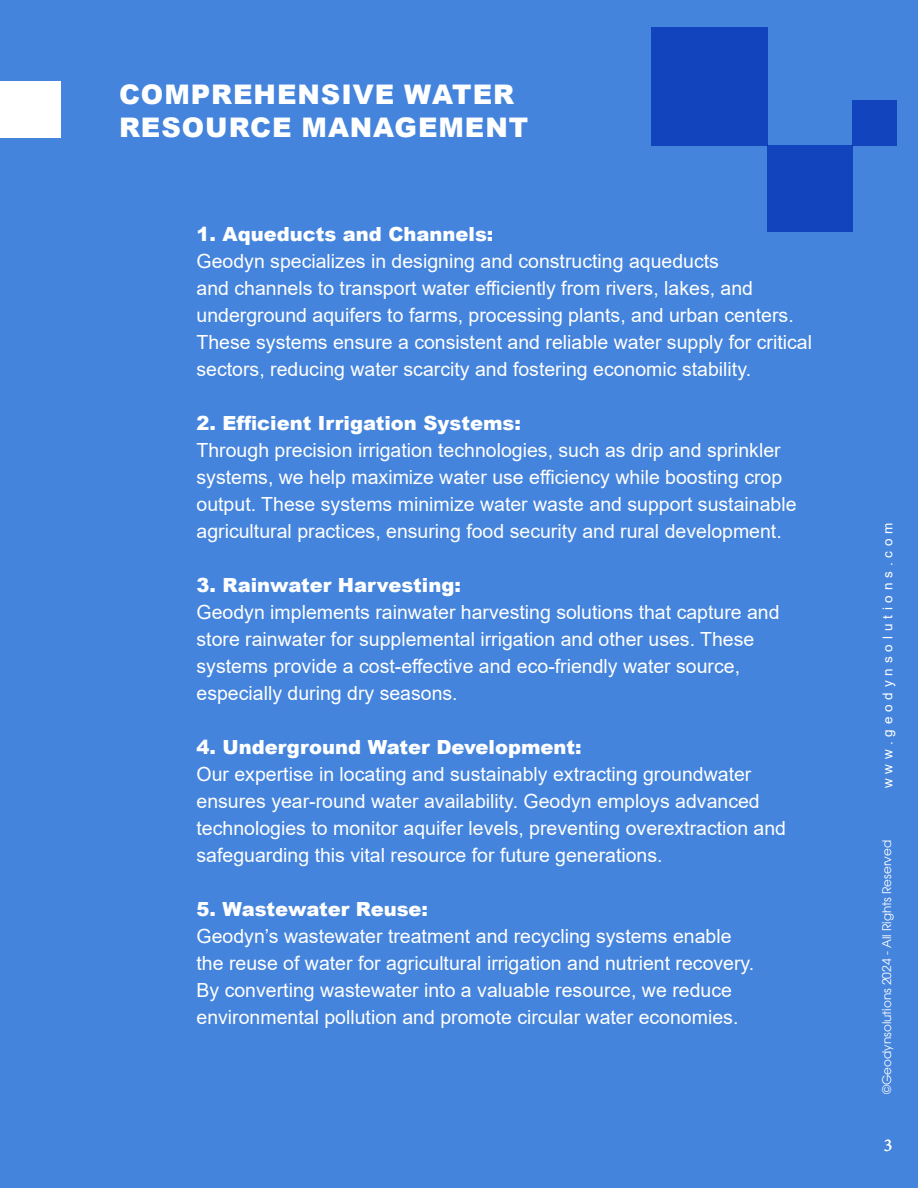
<style>
.page{position:relative;width:918px;height:1188px;background:#4484dc}
.page>*{position:absolute;margin:0;border:0;box-sizing:border-box;transform-origin:0 0}
.t1{font:900 27px/33px "Arial";letter-spacing:.035em;color:#fff}
.t2{font:19.5px/27px "Arial";color:#fff}
.t3{font:900 19.5px "Arial";color:#fff}
.t4{font:18px "Minion Pro";color:#fff}
.t5{font:13.5px "Arial";letter-spacing:.36em;color:#fff}
.t6{font:12px "Avant Garde";color:#fff}
</style>
<div class="page">
<div style="left:0;top:81px;width:61px;height:56px;background:#fff"></div>
<div style="left:651px;top:27px;width:116px;height:118px;background:#1244bd"></div>
<div style="left:767px;top:145px;width:86px;height:87px;background:#1244bd"></div>
<div style="left:853px;top:100px;width:44px;height:45px;background:#1244bd"></div>
<h1 class="t1" style="left:119px;top:77px;width:411px">COMPREHENSIVE WATER<br>RESOURCE MANAGEMENT</h1>
<p class="t3" style="left:197px;top:220px;width:298px">1. Aqueducts and Channels:</p>
<p class="t2" style="left:197px;top:247px;width:617px">Geodyn specializes in designing and constructing aqueducts<br>and channels to transport water efficiently from rivers, lakes, and underground aquifers to farms, processing plants, and urban centers.<br>These systems ensure a consistent and reliable water supply for critical sectors, reducing water scarcity and fostering economic stability.</p>
<p class="t3" style="left:197px;top:409px;width:326px">2. Efficient Irrigation Systems:</p>
<p class="t2" style="left:197px;top:436px;width:602px">Through precision irrigation technologies, such as drip and sprinkler systems, we help maximize water use efficiency while boosting crop output. These systems minimize water waste and support sustainable agricultural practices, ensuring food security and rural development.</p>
<p class="t3" style="left:197px;top:571px;width:266px">3. Rainwater Harvesting:</p>
<p class="t2" style="left:197px;top:598px;width:585px">Geodyn implements rainwater harvesting solutions that capture and store rainwater for supplemental irrigation and other uses. These systems provide a cost-effective and eco-friendly water source, especially during dry seasons.</p>
<p class="t3" style="left:197px;top:733px;width:387px">4. Underground Water Development:</p>
<p class="t2" style="left:197px;top:760px;width:591px">Our expertise in locating and sustainably extracting groundwater ensures year-round water availability. Geodyn employs advanced technologies to monitor aquifer levels, preventing overextraction and safeguarding this vital resource for future generations.</p>
<p class="t3" style="left:197px;top:895px;width:233px">5. Wastewater Reuse:</p>
<p class="t2" style="left:197px;top:922px;width:559px">Geodyn’s wastewater treatment and recycling systems enable the reuse of water for agricultural irrigation and nutrient recovery.<br>By converting wastewater into a valuable resource, we reduce environmental pollution and promote circular water economies.</p>
<p class="t5" style="left:878px;top:788px;width:267px;rotate:-90deg">www.geodynsolutions.com</p>
<p class="t6" style="left:880px;top:1094px;width:256px;rotate:-90deg">©Geodynsolutions 2024 - All Rights Reserved</p>
<p class="t4" style="left:884px;top:1133px;width:10px">3</p>
</div>
